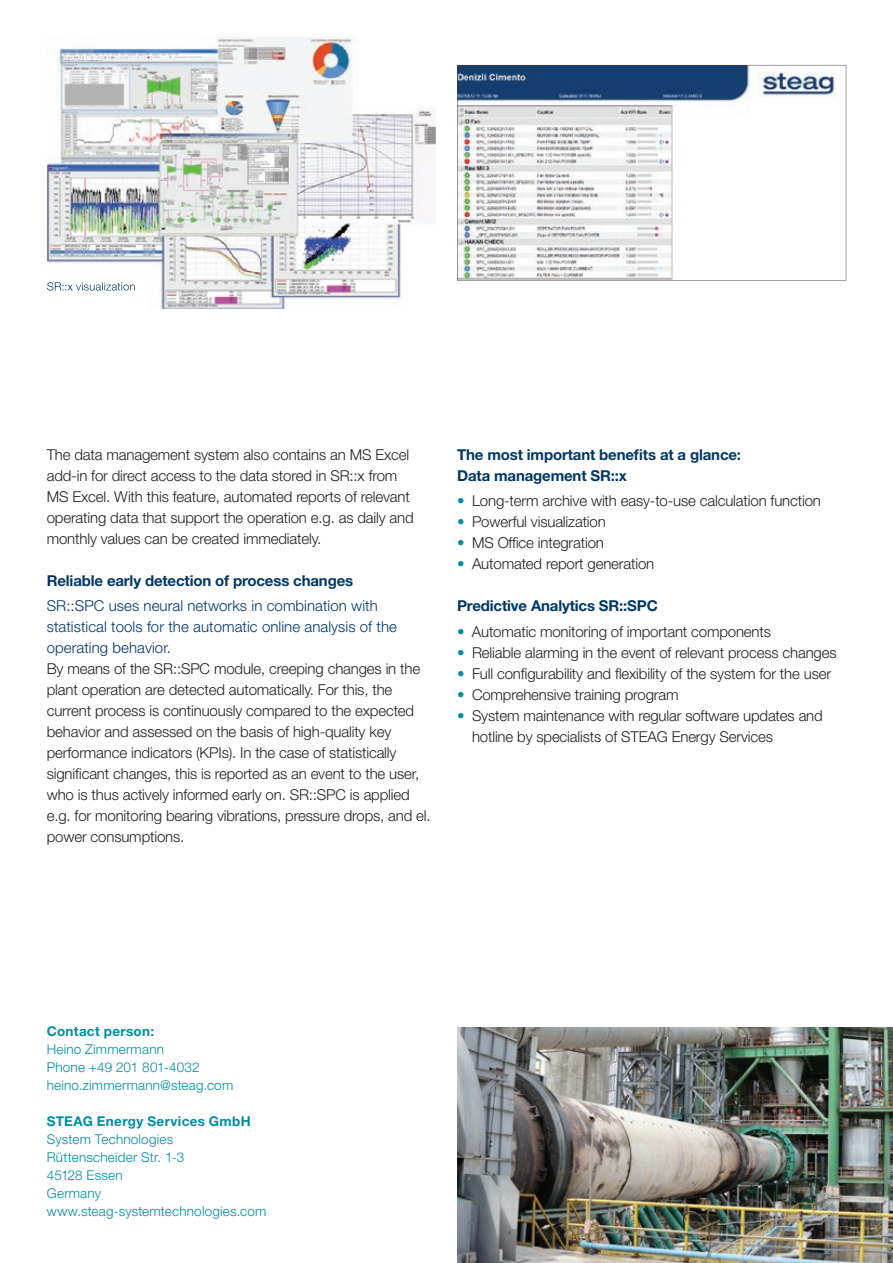
<style>
.page{position:relative;width:893px;height:1263px;background:#fff}
.page>*{position:absolute;margin:0;border:0;box-sizing:border-box;transform-origin:0 0}
.t1{font:300 15px/21px "Helvetica Neue LT Std";letter-spacing:-.01em;color:#231f20}
.t2{font:700 15px/21px "Helvetica Neue LT Std";letter-spacing:-.01em;color:#003767}
.t3{font:300 15px/21px "Helvetica Neue LT Std";letter-spacing:.005em;color:#003767}
.t4{font:300 13.5px/18px "Helvetica Neue LT Std";letter-spacing:.015em;color:#008da2}
.t5{font:700 13.5px "Helvetica Neue LT Std";letter-spacing:.025em;color:#008da2}
.s1{color:#008da2}
</style>
<div class="page">
<img style="left:457px;top:1028px;width:436px;height:235px">
<img style="left:47px;top:37px;width:389px;height:272px">
<img style="left:47px;top:282px;width:88px;height:9px">
<svg style="left:457px;top:65px;width:389px;height:216px"></svg>
<p class="t1" style="left:47px;top:444px;width:368px">The data management system also contains an MS Excel add-in for direct access to the data stored in SR::x from MS Excel. With this feature, automated reports of relevant operating data that support the operation e.g. as daily and monthly values can be created immediately.</p>
<p class="t2" style="left:47px;top:570px;width:308px">Reliable early detection of process changes</p>
<p class="t3" style="left:47px;top:595px;width:352px">SR::SPC uses neural networks in combination with statistical tools for the automatic online analysis of the operating behavior.</p>
<p class="t1" style="left:47px;top:658px;width:385px">By means of the SR::SPC module, creeping changes in the plant operation are detected automatically. For this, the current process is continuously compared to the expected behavior and assessed on the basis of high-quality key performance indicators (KPIs). In the case of statistically significant changes, this is reported as an event to the user, who is thus actively informed early on. SR::SPC is applied e.g. for monitoring bearing vibrations, pressure drops, and el. power consumptions.</p>
<p class="t2" style="left:457px;top:444px;width:285px">The most important benefits at a glance:<br>Data management SR::x</p>
<p class="t1" style="left:457px;top:490px;width:365px"><span class="s1">•</span> Long-term archive with easy-to-use calculation function</p>
<p class="t1" style="left:457px;top:511px;width:150px"><span class="s1">•</span> Powerful visualization</p>
<p class="t1" style="left:457px;top:532px;width:148px"><span class="s1">•</span> MS Office integration</p>
<p class="t1" style="left:457px;top:553px;width:199px"><span class="s1">•</span> Automated report generation</p>
<p class="t2" style="left:457px;top:595px;width:202px">Predictive Analytics SR::SPC</p>
<p class="t1" style="left:457px;top:620px;width:315px"><span class="s1">•</span> Automatic monitoring of important components</p>
<p class="t1" style="left:457px;top:641px;width:381px"><span class="s1">•</span> Reliable alarming in the event of relevant process changes</p>
<p class="t1" style="left:457px;top:662px;width:375px"><span class="s1">•</span> Full configurability and flexibility of the system for the user</p>
<p class="t1" style="left:457px;top:683px;width:223px"><span class="s1">•</span> Comprehensive training program</p>
<p class="t1" style="left:472px;top:704px;width:352px;text-indent:-15px"><span class="s1">•</span> System maintenance with regular software updates and hotline by specialists of STEAG Energy Services</p>
<p class="t5" style="left:47px;top:1023px;width:109px">Contact person:</p>
<p class="t4" style="left:47px;top:1040px;width:188px">Heino Zimmermann<br>Phone +49 201 801-4032 heino.zimmermann@steag.com</p>
<p class="t5" style="left:47px;top:1113px;width:205px">STEAG Energy Services GmbH</p>
<p class="t4" style="left:47px;top:1130px;width:221px">System Technologies<br>Rüttenscheider Str. 1-3<br>45128 Essen<br>Germany www.steag-systemtechnologies.com</p>
</div>
